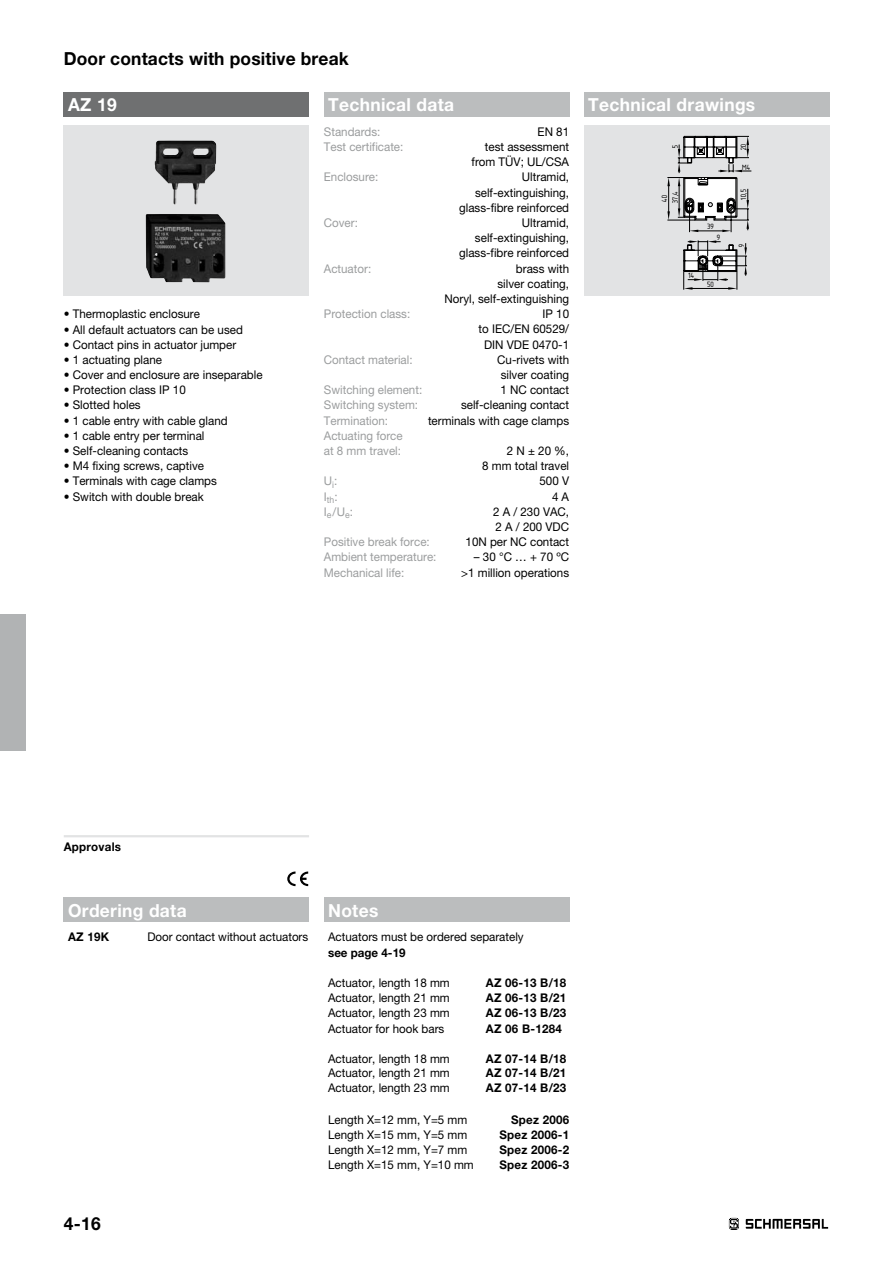
<style>
.page{position:relative;width:893px;height:1263px;background:#fff}
.page>*{position:absolute;margin:0;border:0;box-sizing:border-box;transform-origin:0 0}
.t1{font:700 18px "Helvetica Neue";letter-spacing:.02em;color:#fff;scale:.96 1}
.t2{font:700 18px "Helvetica Neue";letter-spacing:.01em;color:#000;scale:.96 1}
.t3{font:12px/15.1px "Helvetica Neue";color:#000;text-align:right;scale:.96 1}
.t4{font:12px/15.1px "Helvetica Neue";color:#9b9d9e;scale:.96 1}
.t5{font:700 12px "Helvetica Neue";letter-spacing:.02em;color:#000;scale:.96 1}
.t6{font:12px/10.4px "Isonorm 3098";color:#000}
.t7{font:700 12px "Helvetica Neue";color:#000;scale:.96 1}
</style>
<div class="page">
<svg style="left:729px;top:1218px;width:10px;height:12px"></svg>
<svg style="left:746px;top:1219px;width:82px;height:10px"></svg>
<div style="left:0;top:614px;width:26px;height:136px;background:#b1b3b4"></div>
<hr style="left:64px;top:835px;width:245px;height:2px;background:#e2e3e4">
<svg style="left:287px;top:871px;width:21px;height:15px"></svg>
<div style="left:64px;top:897px;width:245px;height:25px;background:#bbbdbe"></div>
<div style="left:324px;top:92px;width:245px;height:25px;background:#bbbdbe"></div>
<div style="left:324px;top:897px;width:245px;height:25px;background:#bbbdbe"></div>
<div style="left:64px;top:92px;width:245px;height:25px;background:#6f7071"></div>
<div style="left:64px;top:126px;width:245px;height:170px;background:#e2e3e4"></div>
<img style="left:146px;top:140px;width:80px;height:142px">
<div style="left:584px;top:126px;width:245px;height:170px;background:#e2e3e4"></div>
<svg style="left:667px;top:136px;width:84px;height:154px"></svg>
<div style="left:584px;top:92px;width:245px;height:25px;background:#bbbdbe"></div>
<h1 class="t2" style="left:64px;top:48px;width:298px">Door contacts with positive break</h1>
<h1 class="t1" style="left:68px;top:88px;width:26px">AZ</h1>
<h1 class="t1" style="left:68px;top:94px;width:52px">AZ 19</h1>
<h1 class="t1" style="left:328px;top:94px;width:133px">Technical data</h1>
<p class="t3" style="left:64px;top:306px;width:143px">• Thermoplastic enclosure</p>
<p class="t3" style="left:64px;top:321px;width:188px">• All default actuators can be used</p>
<p class="t3" style="left:64px;top:337px;width:181px">• Contact pins in actuator jumper</p>
<p class="t3" style="left:64px;top:352px;width:104px">• 1 actuating plane</p>
<p class="t3" style="left:64px;top:367px;width:209px">• Cover and enclosure are inseparable</p>
<p class="t3" style="left:64px;top:382px;width:129px">• Protection class IP 10</p>
<p class="t3" style="left:64px;top:397px;width:82px">• Slotted holes</p>
<p class="t3" style="left:64px;top:413px;width:172px">• 1 cable entry with cable gland</p>
<p class="t3" style="left:64px;top:428px;width:148px">• 1 cable entry per terminal</p>
<p class="t3" style="left:64px;top:443px;width:131px">• Self-cleaning contacts</p>
<p class="t3" style="left:64px;top:458px;width:148px">• M4 fixing screws, captive</p>
<p class="t3" style="left:64px;top:473px;width:161px">• Terminals with cage clamps</p>
<p class="t3" style="left:64px;top:489px;width:147px">• Switch with double break</p>
<p class="t4" style="left:324px;top:124px;width:60px">Standards:</p>
<p class="t3" style="left:538px;top:124px;width:34px">EN 81</p>
<p class="t4" style="left:324px;top:139px;width:84px">Test certificate:</p>
<p class="t3" style="left:472px;top:139px;width:103px">test assessment from TÜV; UL/CSA</p>
<p class="t4" style="left:324px;top:169px;width:58px">Enclosure:</p>
<p class="t3" style="left:459px;top:169px;width:116px">Ultramid, self-extinguishing, glass-fibre reinforced</p>
<p class="t4" style="left:324px;top:215px;width:37px">Cover:</p>
<p class="t3" style="left:459px;top:215px;width:116px">Ultramid, self-extinguishing, glass-fibre reinforced</p>
<p class="t4" style="left:324px;top:261px;width:51px">Actuator:</p>
<p class="t3" style="left:444px;top:261px;width:131px">brass with<br>silver coating,<br>Noryl, self-extinguishing</p>
<p class="t4" style="left:324px;top:306px;width:92px">Protection class:</p>
<p class="t3" style="left:479px;top:306px;width:96px">IP 10<br>to IEC/EN 60529/<br>DIN VDE 0470-1</p>
<p class="t4" style="left:324px;top:352px;width:94px">Contact material:</p>
<p class="t3" style="left:497px;top:352px;width:76px;text-align:left">Cu-rivets with silver coating</p>
<p class="t4" style="left:324px;top:382px;width:104px">Switching element:</p>
<p class="t3" style="left:500px;top:382px;width:73px">1 NC contact</p>
<p class="t4" style="left:324px;top:397px;width:100px">Switching system:</p>
<p class="t3" style="left:461px;top:397px;width:114px">self-cleaning contact</p>
<p class="t4" style="left:324px;top:413px;width:69px">Termination:</p>
<p class="t3" style="left:428px;top:413px;width:149px">terminals with cage clamps</p>
<p class="t4" style="left:324px;top:428px;width:84px">Actuating force at 8 mm travel:</p>
<p class="t3" style="left:482px;top:443px;width:92px">2 N ± 20 %,<br>8 mm total travel</p>
<p class="t4" style="left:324px;top:473px;width:16px">U<sub>i</sub>:</p>
<p class="t3" style="left:540px;top:473px;width:32px">500 V</p>
<p class="t4" style="left:324px;top:489px;width:16px">I<sub>th</sub>:</p>
<p class="t3" style="left:552px;top:489px;width:19px">4 A</p>
<p class="t4" style="left:324px;top:504px;width:32px">I<sub>e</sub>/U<sub>e</sub>:</p>
<p class="t3" style="left:493px;top:504px;width:81px;text-align:left">2 A / 230 VAC,<br>2 A / 200 VDC</p>
<p class="t4" style="left:324px;top:534px;width:112px">Positive break force:</p>
<p class="t3" style="left:466px;top:534px;width:109px">10N per NC contact</p>
<p class="t4" style="left:324px;top:549px;width:119px">Ambient temperature:</p>
<p class="t3" style="left:474px;top:549px;width:101px">– 30 °C … + 70 ºC</p>
<p class="t4" style="left:324px;top:565px;width:85px">Mechanical life:</p>
<p class="t3" style="left:461px;top:565px;width:114px">&gt;1 million operations</p>
<h1 class="t1" style="left:588px;top:94px;width:175px">Technical drawings</h1>
<p class="t6" style="left:668px;top:148px;width:5px;rotate:-90deg">5</p>
<p class="t6" style="left:658px;top:203px;width:14px;rotate:-90deg">40<br>37,4</p>
<p class="t6" style="left:689px;top:269px;width:8px">14</p>
<p class="t6" style="left:707px;top:220px;width:8px">39</p>
<p class="t6" style="left:717px;top:231px;width:5px">9</p>
<p class="t6" style="left:707px;top:278px;width:8px">50</p>
<p class="t6" style="left:737px;top:150px;width:8px;rotate:-90deg">20</p>
<p class="t6" style="left:742px;top:160px;width:10px">M4</p>
<p class="t6" style="left:737px;top:200px;width:12px;rotate:-90deg">10,5</p>
<p class="t6" style="left:735px;top:247px;width:5px;rotate:-90deg">9</p>
<p class="t5" style="left:64px;top:840px;width:61px">Approvals</p>
<h1 class="t1" style="left:68px;top:899px;width:125px">Ordering data</h1>
<p class="t5" style="left:68px;top:930px;width:44px">AZ 19K</p>
<p class="t3" style="left:147px;top:929px;width:169px">Door contact without actuators</p>
<h1 class="t2" style="left:64px;top:1212px;width:40px">4-16</h1>
<h1 class="t1" style="left:328px;top:899px;width:54px">Notes</h1>
<p class="t3" style="left:328px;top:929px;width:205px">Actuators must be ordered separately</p>
<p class="t7" style="left:328px;top:945px;width:82px">see page 4-19</p>
<p class="t3" style="left:328px;top:975px;width:128px">Actuator, length 18 mm</p>
<p class="t5" style="left:486px;top:975px;width:85px">AZ 06-13 B/18</p>
<p class="t3" style="left:328px;top:990px;width:128px">Actuator, length 21 mm</p>
<p class="t5" style="left:486px;top:990px;width:85px">AZ 06-13 B/21</p>
<p class="t3" style="left:328px;top:1005px;width:128px">Actuator, length 23 mm</p>
<p class="t5" style="left:486px;top:1006px;width:85px">AZ 06-13 B/23</p>
<p class="t3" style="left:328px;top:1020px;width:123px">Actuator for hook bars</p>
<p class="t5" style="left:486px;top:1021px;width:81px">AZ 06 B-1284</p>
<p class="t3" style="left:328px;top:1051px;width:128px">Actuator, length 18 mm</p>
<p class="t5" style="left:486px;top:1051px;width:85px">AZ 07-14 B/18</p>
<p class="t3" style="left:328px;top:1065px;width:128px">Actuator, length 21 mm</p>
<p class="t5" style="left:486px;top:1066px;width:85px">AZ 07-14 B/21</p>
<p class="t3" style="left:328px;top:1080px;width:128px">Actuator, length 23 mm</p>
<p class="t5" style="left:486px;top:1080px;width:85px">AZ 07-14 B/23</p>
<p class="t3" style="left:328px;top:1112px;width:147px">Length X=12 mm, Y=5 mm</p>
<p class="t5" style="left:511px;top:1112px;width:62px">Spez 2006</p>
<p class="t3" style="left:328px;top:1127px;width:147px">Length X=15 mm, Y=5 mm</p>
<p class="t5" style="left:499px;top:1127px;width:74px">Spez 2006-1</p>
<p class="t3" style="left:328px;top:1142px;width:147px">Length X=12 mm, Y=7 mm</p>
<p class="t5" style="left:499px;top:1142px;width:74px">Spez 2006-2</p>
<p class="t3" style="left:328px;top:1157px;width:153px">Length X=15 mm, Y=10 mm</p>
<p class="t5" style="left:499px;top:1157px;width:74px">Spez 2006-3</p>
</div>
